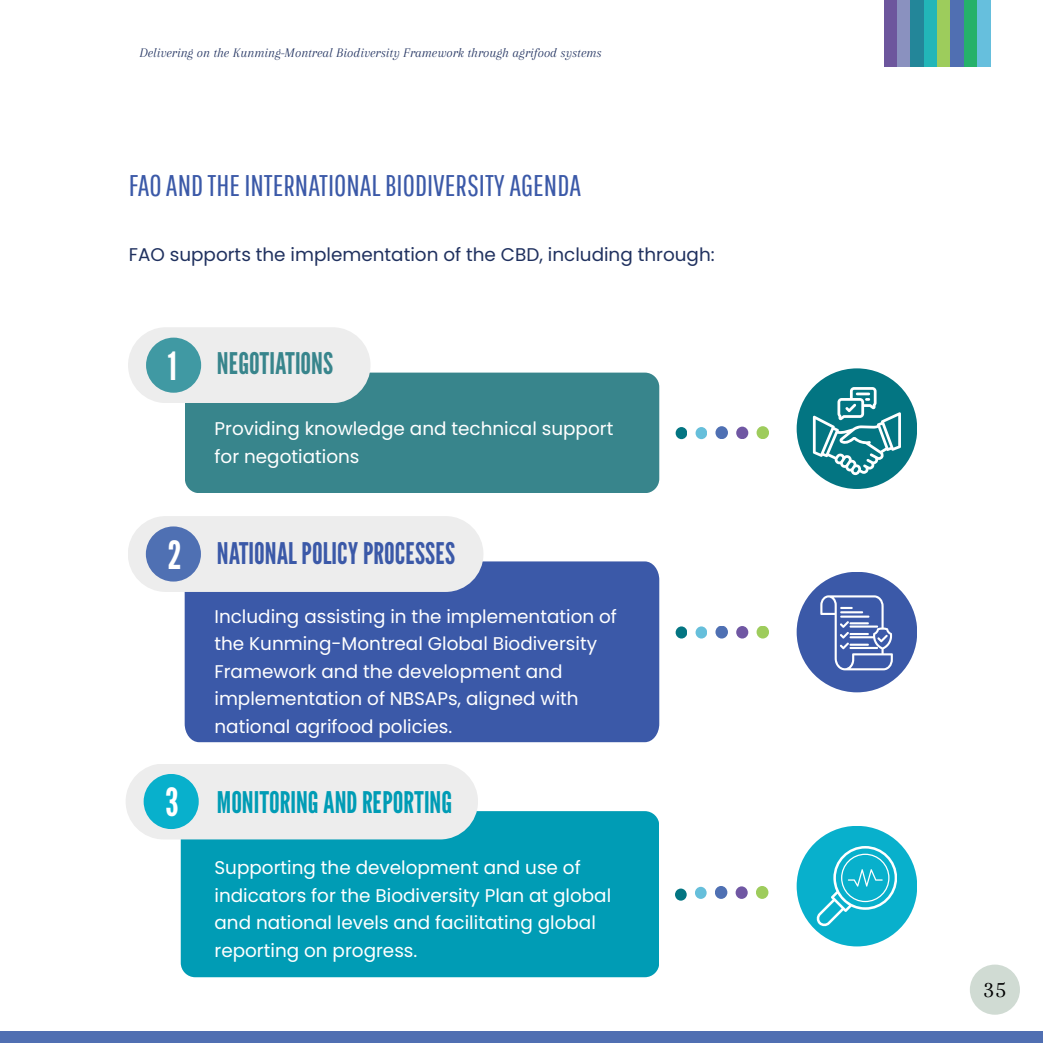
<style>
.page{position:relative;width:1043px;height:1043px;background:#fff}
.page>*{position:absolute;margin:0;border:0;box-sizing:border-box;transform-origin:0 0}
.t1{font:38.85px "League Gothic";color:#fff}
.t2{font:29.75px "Pathway Gothic One";color:#3b59a8}
.t3{font:29.75px "League Gothic";color:#3b59a8}
.t4{font:29.75px "League Gothic";color:#009cb5}
.t5{font:29.75px "League Gothic";color:#38858c}
.t6{font:24.5px "Arapey";color:#000}
.t7{font:18.38px/27.7px "Poppins";color:#fff}
.t8{font:18.38px "Poppins";color:#20315f}
.t9{font:italic 13.65px "Arapey";color:#20315f}
</style>
<div class="page">
<div style="left:185px;top:372px;width:474px;height:121px;background:#38858c"></div>
<div style="left:185px;top:561px;width:474px;height:181px;background:#3b59a8"></div>
<div style="left:181px;top:811px;width:477px;height:165px;background:#009cb5"></div>
<div style="left:128px;top:327px;width:242px;height:76px;background:#ededed;border-radius:38px"></div>
<div style="left:128px;top:516px;width:355px;height:75px;background:#ededed;border-radius:38px"></div>
<div style="left:125px;top:763px;width:353px;height:76px;background:#ededed;border-radius:38px"></div>
<div style="left:146px;top:337px;width:55px;height:55px;background:#4099a3;border-radius:28px"></div>
<div style="left:146px;top:526px;width:55px;height:55px;background:#4f70b3;border-radius:28px"></div>
<div style="left:144px;top:773px;width:55px;height:55px;background:#08b0cc;border-radius:28px"></div>
<div style="left:796px;top:368px;width:120px;height:121px;background:#037582;border-radius:60px"></div>
<div style="left:796px;top:571px;width:120px;height:121px;background:#3b59a8;border-radius:60px"></div>
<div style="left:796px;top:825px;width:120px;height:121px;background:#08b0cc;border-radius:60px"></div>
<svg style="left:820px;top:595px;width:72px;height:75px"></svg>
<div style="left:675px;top:427px;width:12px;height:12px;background:#037582;border-radius:6px"></div>
<div style="left:675px;top:626px;width:12px;height:12px;background:#037582;border-radius:6px"></div>
<div style="left:674px;top:888px;width:12px;height:12px;background:#037582;border-radius:6px"></div>
<div style="left:715px;top:426px;width:12px;height:13px;background:#4f70b3;border-radius:6px"></div>
<div style="left:715px;top:625px;width:12px;height:13px;background:#4f70b3;border-radius:6px"></div>
<svg style="left:714px;top:885px;width:13px;height:13px"></svg>
<div style="left:695px;top:427px;width:12px;height:12px;background:#66bfdb;border-radius:6px"></div>
<div style="left:695px;top:626px;width:12px;height:12px;background:#66bfdb;border-radius:6px"></div>
<div style="left:694px;top:886px;width:12px;height:12px;background:#66bfdb;border-radius:6px"></div>
<div style="left:756px;top:426px;width:12px;height:13px;background:#9ecc5c;border-radius:6px"></div>
<div style="left:756px;top:625px;width:12px;height:13px;background:#9ecc5c;border-radius:6px"></div>
<svg style="left:755px;top:885px;width:13px;height:13px"></svg>
<div style="left:736px;top:426px;width:12px;height:13px;background:#7057a3;border-radius:6px"></div>
<div style="left:736px;top:625px;width:12px;height:13px;background:#7057a3;border-radius:6px"></div>
<div style="left:735px;top:886px;width:12px;height:12px;background:#7057a3;border-radius:6px"></div>
<svg style="left:812px;top:387px;width:88px;height:88px"></svg>
<svg style="left:816px;top:846px;width:80px;height:79px"></svg>
<div style="left:0;top:1030px;width:1042px;height:12px;background:#506fb2"></div>
<div style="left:883px;top:0;width:13px;height:66px;background:#6d569d"></div>
<div style="left:896px;top:0;width:14px;height:66px;background:#8a91bf"></div>
<div style="left:910px;top:0;width:13px;height:66px;background:#238699"></div>
<div style="left:923px;top:0;width:13px;height:66px;background:#22b6b8"></div>
<div style="left:936px;top:0;width:14px;height:66px;background:#9dcc5c"></div>
<div style="left:950px;top:0;width:13px;height:66px;background:#506fb2"></div>
<div style="left:963px;top:0;width:13px;height:66px;background:#25b16a"></div>
<div style="left:976px;top:0;width:14px;height:66px;background:#66bfdd"></div>
<div style="left:969px;top:964px;width:50px;height:50px;background:#d0dbd3;border-radius:50%"></div>
<p class="t9" style="left:139px;top:46px;width:463px">Delivering on the Kunming-Montreal Biodiversity Framework through agrifood systems</p>
<h2 class="t2" style="left:129px;top:166px;width:454px">FAO AND THE INTERNATIONAL BIODIVERSITY AGENDA</h2>
<p class="t8" style="left:129px;top:244px;width:587px">FAO supports the implementation of the CBD, including through:</p>
<h1 class="t1" style="left:167px;top:339px;width:11px">1</h1>
<h2 class="t5" style="left:217px;top:343px;width:118px">NEGOTIATIONS</h2>
<p class="t7" style="left:214px;top:414px;width:400px">Providing knowledge and technical support for negotiations</p>
<h1 class="t1" style="left:167px;top:527px;width:16px">2</h1>
<h2 class="t3" style="left:217px;top:532px;width:240px">NATIONAL POLICY PROCESSES</h2>
<p class="t7" style="left:214px;top:602px;width:404px">Including assisting in the implementation of the Kunming-Montreal Global Biodiversity Framework and the development and implementation of NBSAPs, aligned with national agrifood policies.</p>
<h1 class="t1" style="left:165px;top:775px;width:15px">3</h1>
<h2 class="t4" style="left:217px;top:781px;width:237px">MONITORING AND REPORTING</h2>
<p class="t7" style="left:214px;top:853px;width:398px">Supporting the development and use of indicators for the Biodiversity Plan at global and national levels and facilitating global reporting on progress.</p>
<h3 class="t6" style="left:982px;top:975px;width:25px">35</h3>
</div>
